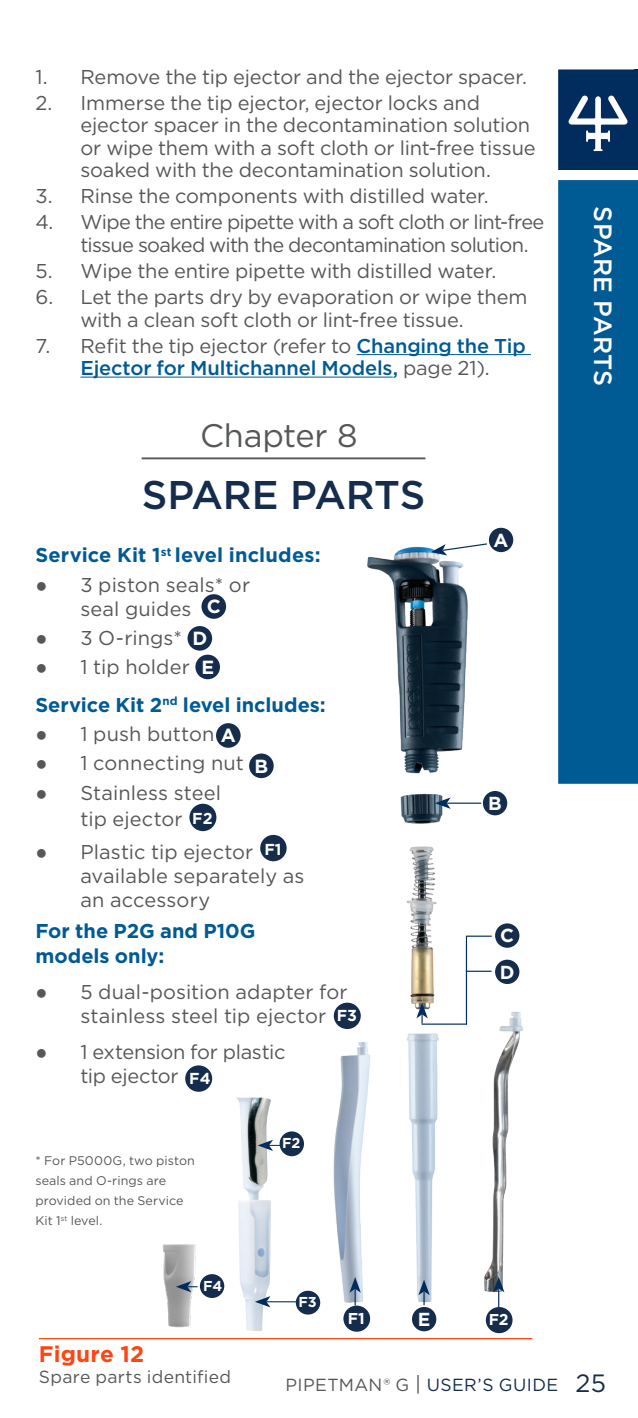
<style>
.page{position:relative;width:638px;height:1418px;background:#fff}
.page>*{position:absolute;margin:0;border:0;box-sizing:border-box;transform-origin:0 0}
.Chapter_Title{font:500 40px "Gotham";letter-spacing:-.01em;color:#152c4c}
.t1{font:32.5px "Gotham";letter-spacing:-.01em;color:#555759}
.Blue_Tab_Right{font:500 25px "Gotham";color:#fff}
.Page_Number_Right{font:25px "Gotham";color:#152c4c}
.t2{font:700 22.5px "Gotham";letter-spacing:.005em;color:#ff4612}
.t3{font:20px/24px "Gotham";letter-spacing:-.01em;color:#555759}
.t4{font:20px/22.5px "Gotham";letter-spacing:-.04em;color:#555759}
.Sous-titre__bleu{font:700 20px/25px "Gotham";color:#005a93}
.t5{font:500 20px/22.5px "Gotham";letter-spacing:-.005em;color:#005a93;text-align:center}
.t6{font:20px "Gotham";letter-spacing:.01em;color:#555759}
.t7{font:700 19px "Gotham";color:#fff}
.t8{font:700 18.75px "Gotham";color:#fff}
.Footer_Right{font:17.5px "Gotham";letter-spacing:.025em;color:#152c4c}
.Figure_Text{font:17.5px "Gotham";letter-spacing:.02em;color:#555759}
.t9{font:700 15.75px "Gotham";color:#fff}
.t10{font:700 14.25px "Gotham";color:#fff}
.Sous-titre__bleu-2{font:12.5px/20px "Gotham";letter-spacing:.005em;color:#555759}
.s1{font-weight:400;color:#555759}
.s2{font-family:"Times New Roman"}
.s3{font-weight:700;font-size:19px;color:#fff}
.s4{color:#555759}
.s5{font-size:20px;color:#555759}
</style>
<div class="page">
<img style="left:236px;top:1097px;width:35px;height:234px">
<div style="left:558px;top:180px;width:80px;height:603px;background:#005a93"></div>
<svg style="left:558px;top:69px;width:80px;height:101px;background:#244a74"></svg>
<hr style="left:142px;top:457px;width:283px;height:2px;background:#555759">
<div style="left:189px;top:803px;width:27px;height:28px;background:#152c4c;border-radius:50%"></div>
<div style="left:260px;top:835px;width:27px;height:26px;background:#152c4c;border-radius:50%"></div>
<img style="left:333px;top:527px;width:196px;height:813px">
<img style="left:333px;top:1032px;width:44px;height:282px">
<svg style="left:431px;top:542px;width:57px;height:13px"></svg>
<hr style="left:447px;top:802px;width:34px;height:1px;background:#002c5e">
<svg style="left:435px;top:797px;width:16px;height:12px"></svg>
<svg style="left:416px;top:1002px;width:12px;height:21px"></svg>
<hr style="left:421px;top:1023px;width:45px;height:1px;background:#002c5e">
<hr style="left:466px;top:936px;width:1px;height:88px;background:#002c5e">
<svg style="left:466px;top:935px;width:26px;height:1px"></svg>
<svg style="left:467px;top:970px;width:24px;height:1px"></svg>
<svg style="left:418px;top:1279px;width:12px;height:26px"></svg>
<svg style="left:349px;top:1276px;width:12px;height:29px"></svg>
<svg style="left:493px;top:1276px;width:11px;height:31px"></svg>
<div style="left:489px;top:528px;width:24px;height:24px;background:#152c4c;border-radius:50%"></div>
<hr style="left:266px;top:1301px;width:31px;height:1px;background:#002c5e">
<svg style="left:255px;top:1296px;width:15px;height:11px"></svg>
<img style="left:162px;top:1244px;width:40px;height:84px">
<svg style="left:176px;top:1280px;width:22px;height:12px"></svg>
<svg style="left:258px;top:1139px;width:22px;height:11px"></svg>
<div style="left:216px;top:723px;width:25px;height:24px;background:#152c4c;border-radius:50%"></div>
<div style="left:483px;top:791px;width:24px;height:24px;background:#152c4c;border-radius:50%"></div>
<div style="left:249px;top:753px;width:25px;height:25px;background:#152c4c;border-radius:50%"></div>
<div style="left:495px;top:923px;width:24px;height:24px;background:#152c4c;border-radius:50%"></div>
<div style="left:201px;top:594px;width:25px;height:25px;background:#152c4c;border-radius:50%"></div>
<div style="left:187px;top:626px;width:25px;height:24px;background:#152c4c;border-radius:50%"></div>
<div style="left:495px;top:959px;width:24px;height:25px;background:#152c4c;border-radius:50%"></div>
<div style="left:195px;top:654px;width:25px;height:25px;background:#152c4c;border-radius:50%"></div>
<div style="left:412px;top:1306px;width:24px;height:25px;background:#152c4c;border-radius:50%"></div>
<div style="left:343px;top:1305px;width:27px;height:26px;background:#152c4c;border-radius:50%"></div>
<div style="left:486px;top:1306px;width:26px;height:27px;background:#152c4c;border-radius:50%"></div>
<div style="left:334px;top:1002px;width:27px;height:27px;background:#152c4c;border-radius:50%"></div>
<div style="left:185px;top:1065px;width:27px;height:26px;background:#152c4c;border-radius:50%"></div>
<div style="left:280px;top:1131px;width:24px;height:25px;background:#152c4c;border-radius:50%"></div>
<div style="left:296px;top:1290px;width:24px;height:24px;background:#152c4c;border-radius:50%"></div>
<div style="left:200px;top:1274px;width:24px;height:23px;background:#152c4c;border-radius:50%"></div>
<hr style="left:39px;top:1337px;width:493px;height:2px;background:#ff4612">
<hr style="left:356px;top:354px;width:175px;height:1px;background:#005a93">
<hr style="left:80px;top:376px;width:313px;height:1px;background:#005a93">
<p class="t3" style="left:35px;top:64px;width:493px">1. Remove the tip ejector and the ejector spacer.</p>
<p class="t3" style="left:80px;top:91px;width:457px;line-height:22.5px;text-indent:-45px">2. Immerse the tip ejector, ejector locks and ejector spacer in the decontamination solution or wipe them with a soft cloth or lint-free tissue soaked with the decontamination solution.</p>
<p class="t3" style="left:35px;top:184px;width:455px">3. Rinse the components with distilled water.</p>
<p class="t4" style="left:80px;top:211px;width:465px;text-indent:-45px">4. Wipe the entire pipette with a soft cloth or lint-free tissue soaked with the decontamination solution.</p>
<p class="t3" style="left:35px;top:258px;width:462px">5. Wipe the entire pipette with distilled water.</p>
<p class="t3" style="left:80px;top:285px;width:448px;line-height:22.5px;text-indent:-45px">6. Let the parts dry by evaporation or wipe them with a clean soft cloth or lint-free tissue.</p>
<p class="t5" style="left:35px;top:334px;width:492px"><span class="s1">7. Refit the tip ejector (refer to</span> Changing the Tip<br>Ejector for Multichannel Models, <span class="s1">page 21).</span></p>
<p class="t1" style="left:200px;top:414px;width:159px">Chapter 8</p>
<p class="Chapter_Title" style="left:142px;top:468px;width:285px">SPARE PARTS</p>
<p class="Sous-titre__bleu" style="left:35px;top:542px;width:287px">Service Kit 1<sup>st</sup> level includes:</p>
<p class="t3" style="left:80px;top:572px;width:171px;text-indent:-45px"><span class="s2">●</span> 3 piston seals* or seal guides</p>
<p class="t3" style="left:35px;top:625px;width:148px"><span class="s2">●</span> 3 O-rings*</p>
<p class="t3" style="left:35px;top:655px;width:156px"><span class="s2">●</span> 1 tip holder</p>
<p class="Sous-titre__bleu" style="left:35px;top:692px;width:292px">Service Kit 2<sup>nd</sup> level includes:</p>
<p class="t3" style="left:35px;top:721px;width:202px"><span class="s2">●</span> 1 push button <span class="s3">A</span></p>
<p class="t6" style="left:35px;top:750px;width:210px"><span class="s2">●</span> 1 connecting nut</p>
<p class="t3" style="left:35px;top:779px;width:187px;line-height:25.8px;text-align:center"><span class="s2">●</span> Stainless steel tip ejector</p>
<p class="t7" style="left:207px;top:594px;width:16px">C</p>
<p class="t7" style="left:192px;top:625px;width:16px">D</p>
<p class="t7" style="left:201px;top:654px;width:14px">E</p>
<p class="t7" style="left:254px;top:753px;width:15px">B</p>
<p class="t9" style="left:192px;top:808px;width:22px">F2</p>
<p class="t3" style="left:35px;top:839px;width:219px"><span class="s2">●</span> Plastic tip ejector</p>
<p class="t9" style="left:264px;top:839px;width:19px">F1</p>
<p class="t3" style="left:80px;top:863px;width:226px">available separately as an accessory</p>
<p class="Sous-titre__bleu" style="left:35px;top:917px;width:222px">For the P2G and P10G models only:</p>
<p class="t3" style="left:80px;top:979px;width:269px;text-indent:-45px"><span class="s2">●</span> 5 dual-position adapter for stainless steel tip ejector</p>
<p class="t3" style="left:80px;top:1039px;width:207px;text-indent:-45px"><span class="s2">●</span> 1 extension for plastic tip ejector</p>
<p class="t9" style="left:337px;top:1004px;width:22px">F3</p>
<p class="t9" style="left:189px;top:1067px;width:23px">F4</p>
<p class="Sous-titre__bleu-2" style="left:35px;top:1150px;width:161px">* For P5000G, two piston seals and O-rings are provided on the Service<br>Kit 1<sup>st</sup> level.</p>
<p class="t10" style="left:282px;top:1133px;width:20px">F2</p>
<p class="t8" style="left:493px;top:527px;width:16px">A</p>
<p class="t8" style="left:488px;top:790px;width:15px">B</p>
<p class="t8" style="left:500px;top:923px;width:15px">C</p>
<p class="t8" style="left:500px;top:959px;width:16px">D</p>
<p class="Blue_Tab_Right" style="left:619px;top:206px;width:179px;rotate:90deg">Spare Parts</p>
<p class="t10" style="left:203px;top:1276px;width:21px">F4</p>
<p class="t2" style="left:39px;top:1338px;width:107px">Figure 12</p>
<p class="Figure_Text" style="left:39px;top:1365px;width:194px">Spare parts identified</p>
<p class="t10" style="left:298px;top:1292px;width:20px">F3</p>
<p class="t9" style="left:348px;top:1307px;width:18px">F1</p>
<p class="t8" style="left:418px;top:1306px;width:14px">E</p>
<p class="t9" style="left:489px;top:1308px;width:22px">F2</p>
<p class="Footer_Right" style="left:285px;top:1373px;width:274px"><span class="s4">PIPETMAN® G</span> <span class="s5">|</span> USER’S GUIDE</p>
<p class="Page_Number_Right" style="left:575px;top:1367px;width:32px">25</p>
</div>
